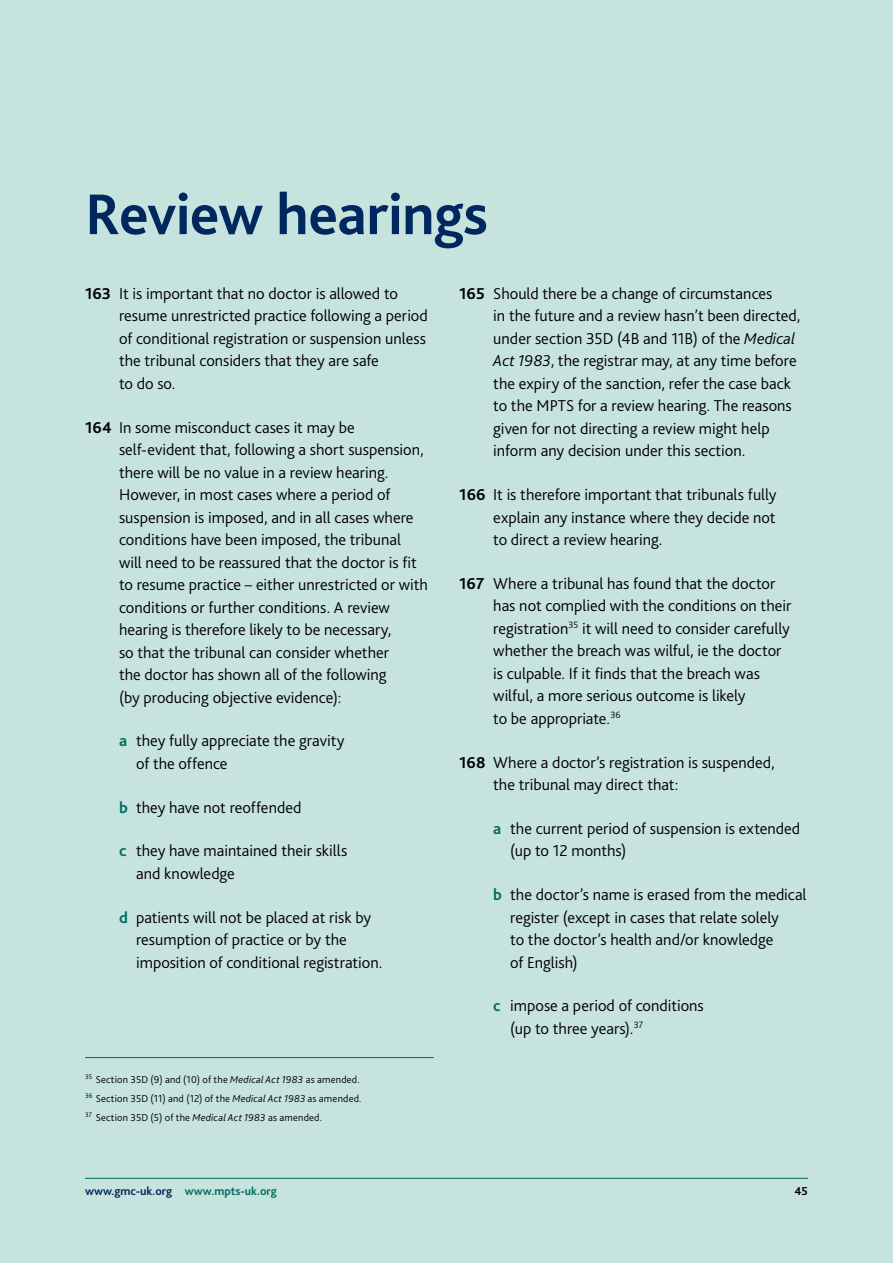
<style>
.page{position:relative;width:893px;height:1263px;background:#c7e3dd}
.page>*{position:absolute;margin:0;border:0;box-sizing:border-box;transform-origin:0 0}
.t1{font:700 60px "Bliss 2";letter-spacing:-.01em;color:#00285f}
.t2{font:300 16.5px/22.5px "Bliss 2";color:#000}
.t3{font:700 12px "Bliss 2";color:#006d60}
.t4{font:700 12px "Bliss 2";color:#000}
.t5{font:300 10.5px/18.8px "Bliss 2";letter-spacing:.02em;color:#000}
.s1{font-weight:700}
.s2{font-style:italic}
.s3{font-weight:700;color:#006d60}
.s4{color:#00285f}
</style>
<div class="page">
<hr style="left:85px;top:1178px;width:723px;height:1px;background:#006d60">
<hr style="left:85px;top:1057px;width:349px;height:1px;background:#006d60">
<h1 class="t1" style="left:85px;top:177px;width:405px">Review hearings</h1>
<p class="t2" style="left:493px;top:282px;width:309px;text-indent:-34px"><span class="s1">165</span> Should there be a change of circumstances<br>in the future and a review hasn’t been directed, under section 35D (4B and 11B) of the <span class="s2">Medical Act 1983</span>, the registrar may, at any time before the expiry of the sanction, refer the case back to the MPTS for a review hearing. The reasons given for not directing a review might help inform any decision under this section.</p>
<p class="t2" style="left:493px;top:483px;width:285px;text-align:justify;text-indent:-34px"><span class="s1">166</span> It is therefore important that tribunals fully explain any instance where they decide not to direct a review hearing.</p>
<p class="t2" style="left:493px;top:572px;width:299px;text-indent:-34px"><span class="s1">167</span> Where a tribunal has found that the doctor has not complied with the conditions on their registration<sup>35</sup> it will need to consider carefully whether the breach was wilful, ie the doctor is culpable. If it finds that the breach was wilful, a more serious outcome is likely<br>to be appropriate.<sup>36</sup></p>
<p class="t2" style="left:493px;top:750px;width:283px;text-indent:-34px"><span class="s1">168</span> Where a doctor’s registration is suspended, the tribunal may direct that:</p>
<p class="t2" style="left:510px;top:817px;width:292px;text-indent:-17px"><span class="s3">a</span> the current period of suspension is extended (up to 12 months)</p>
<p class="t2" style="left:510px;top:883px;width:298px;text-indent:-17px"><span class="s3">b</span> the doctor’s name is erased from the medical register (except in cases that relate solely<br>to the doctor’s health and/or knowledge<br>of English)</p>
<p class="t2" style="left:510px;top:994px;width:195px;text-indent:-17px"><span class="s3">c</span> impose a period of conditions (up to three years).<sup>37</sup></p>
<p class="t5" style="left:85px;top:1070px;width:278px"><sup>35</sup> Section 35D (9) and (10) of the <span class="s2">Medical Act 1983</span> as amended.<br><sup>36</sup> Section 35D (11) and (12) of the <span class="s2">Medical Act 1983</span> as amended.<br><sup>37</sup> Section 35D (5) of the <span class="s2">Medical Act 1983</span> as amended.</p>
<p class="t2" style="left:119px;top:282px;width:310px;text-indent:-34px"><span class="s1">163</span> It is important that no doctor is allowed to resume unrestricted practice following a period of conditional registration or suspension unless the tribunal considers that they are safe<br>to do so.</p>
<p class="t2" style="left:119px;top:415px;width:310px;text-indent:-34px"><span class="s1">164</span> In some misconduct cases it may be self-evident that, following a short suspension, there will be no value in a review hearing.<br>However, in most cases where a period of suspension is imposed, and in all cases where conditions have been imposed, the tribunal will need to be reassured that the doctor is fit to resume practice – either unrestricted or with conditions or further conditions. A review hearing is therefore likely to be necessary,<br>so that the tribunal can consider whether<br>the doctor has shown all of the following<br>(by producing objective evidence):</p>
<p class="t2" style="left:136px;top:729px;width:210px;text-indent:-17px"><span class="s3">a</span> they fully appreciate the gravity of the offence</p>
<p class="t2" style="left:119px;top:795px;width:184px"><span class="s3">b</span> they have not reoffended</p>
<p class="t2" style="left:136px;top:839px;width:213px;text-indent:-17px"><span class="s3">c</span> they have maintained their skills and knowledge</p>
<p class="t2" style="left:136px;top:905px;width:248px;text-indent:-17px"><span class="s3">d</span> patients will not be placed at risk by resumption of practice or by the imposition of conditional registration.</p>
<p class="t3" style="left:85px;top:1183px;width:193px"><span class="s4">www.gmc-uk.org</span> www.mpts-uk.org</p>
<p class="t4" style="left:794px;top:1183px;width:15px">45</p>
</div>
